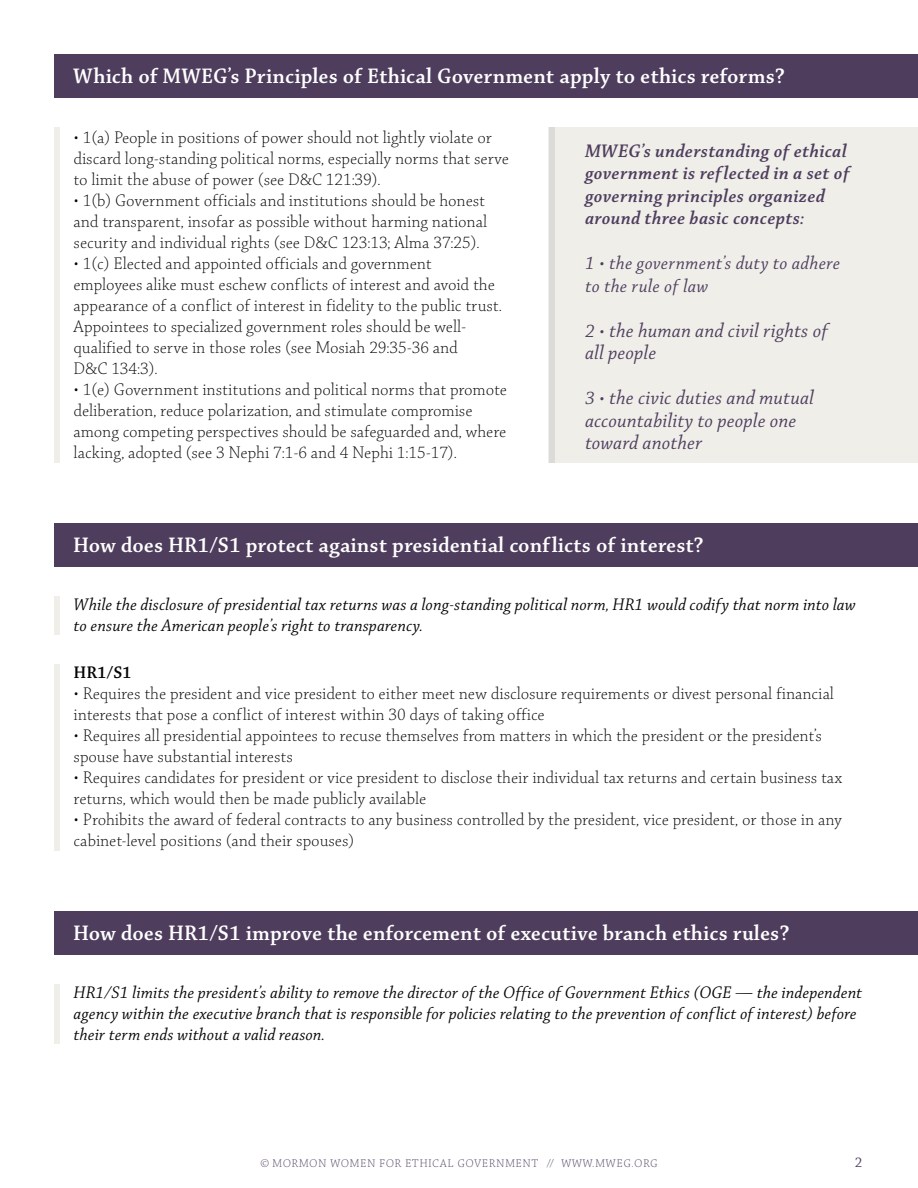
<style>
.page{position:relative;width:918px;height:1188px;background:#fff}
.page>*{position:absolute;margin:0;border:0;box-sizing:border-box;transform-origin:0 0}
.t1{font:22.5px "Chaparral Pro Semibold Disp";letter-spacing:.03em;color:#fff}
.t2{font:21px "Chaparral Pro It Disp";letter-spacing:.03em;color:#4e3d5d}
.t3{font:19.5px "Chaparral Pro Semibold It Disp";letter-spacing:.04em;color:#4e3d5d}
.t4{font:19.5px "Chaparral Pro It Disp";letter-spacing:.04em;color:#4e3d5d}
.t5{font:18px/21px "Chaparral Pro Light Disp";letter-spacing:.03em;color:#040503}
.t6{font:18px/21px "Chaparral Pro It Disp";letter-spacing:.03em;color:#040503}
.t7{font:18px "Chaparral Pro Semibold Disp";color:#040503}
.t8{font:15px "Chaparral Pro Disp";color:#4e3d5d}
.t9{font:12px "Chaparral Pro Light Disp";letter-spacing:.09em;color:#4e3d5d}
.s1{font-size:21px}
.s2{font-size:19.5px}
</style>
<div class="page">
<div style="left:54px;top:54px;width:864px;height:44px;background:#4e3d5d"></div>
<div style="left:54px;top:128px;width:6px;height:335px;background:#efeee9"></div>
<div style="left:54px;top:523px;width:864px;height:43px;background:#4e3d5d"></div>
<div style="left:54px;top:596px;width:6px;height:39px;background:#efeee9"></div>
<div style="left:54px;top:665px;width:6px;height:186px;background:#efeee9"></div>
<div style="left:549px;top:128px;width:369px;height:335px;background:#efeee9"></div>
<div style="left:549px;top:128px;width:5px;height:335px;background:#dbdcda"></div>
<div style="left:54px;top:911px;width:864px;height:44px;background:#4e3d5d"></div>
<div style="left:54px;top:985px;width:6px;height:59px;background:#efeee9"></div>
<p class="t1" style="left:73px;top:64px;width:713px">Which of MWEG’s Principles of Ethical Government apply to ethics reforms?</p>
<p class="t5" style="left:74px;top:128px;width:436px"><span class="s1">•</span> 1(a) People in positions of power should not lightly violate or discard long-standing political norms, especially norms that serve to limit the abuse of power (see D&amp;C 121:39).</p>
<p class="t5" style="left:74px;top:191px;width:415px;text-align:justify"><span class="s1">•</span> 1(b) Government officials and institutions should be honest and transparent, insofar as possible without harming national security and individual rights (see D&amp;C 123:13; Alma 37:25).</p>
<p class="t5" style="left:74px;top:254px;width:359px"><span class="s1">•</span> 1(c) Elected and appointed officials and government</p>
<p class="t5" style="left:74px;top:275px;width:429px">employees alike must eschew conflicts of interest and avoid the appearance of a conflict of interest in fidelity to the public trust.<br>Appointees to specialized government roles should be well-</p>
<p class="t5" style="left:74px;top:338px;width:385px">qualified to serve in those roles (see Mosiah 29:35-36 and</p>
<p class="t5" style="left:74px;top:359px;width:85px">D&amp;C 134:3).</p>
<p class="t5" style="left:74px;top:380px;width:434px"><span class="s1">•</span> 1(e) Government institutions and political norms that promote deliberation, reduce polarization, and stimulate compromise among competing perspectives should be safeguarded and, where lacking, adopted (see 3 Nephi 7:1-6 and 4 Nephi 1:15-17).</p>
<p class="t3" style="left:585px;top:141px;width:263px">MWEG’s understanding of ethical</p>
<p class="t3" style="left:585px;top:163px;width:266px">government is reflected in a set of</p>
<p class="t3" style="left:585px;top:186px;width:241px">governing principles organized</p>
<p class="t3" style="left:585px;top:208px;width:220px">around three basic concepts:</p>
<p class="t4" style="left:585px;top:253px;width:256px">1 <span class="s1">•</span> the government’s duty to adhere</p>
<p class="t4" style="left:585px;top:276px;width:124px">to the rule of law</p>
<p class="t2" style="left:585px;top:320px;width:244px"><span class="s2">2</span> • the human and civil rights of</p>
<p class="t2" style="left:585px;top:342px;width:72px">all people</p>
<p class="t2" style="left:585px;top:387px;width:230px"><span class="s2">3</span> • the civic duties and mutual</p>
<p class="t2" style="left:585px;top:410px;width:212px">accountability to people one</p>
<p class="t2" style="left:585px;top:432px;width:118px">toward another</p>
<p class="t1" style="left:73px;top:533px;width:631px">How does HR1/S1 protect against presidential conflicts of interest?</p>
<p class="t6" style="left:74px;top:595px;width:783px">While the disclosure of presidential tax returns was a long-standing political norm, HR1 would codify that norm into law to ensure the American people’s right to transparency.</p>
<p class="t7" style="left:74px;top:663px;width:59px">HR1/S1</p>
<p class="t5" style="left:74px;top:684px;width:761px"><span class="s1">•</span> Requires the president and vice president to either meet new disclosure requirements or divest personal financial interests that pose a conflict of interest within 30 days of taking office</p>
<p class="t5" style="left:74px;top:726px;width:749px"><span class="s1">•</span> Requires all presidential appointees to recuse themselves from matters in which the president or the president’s spouse have substantial interests</p>
<p class="t5" style="left:74px;top:768px;width:770px"><span class="s1">•</span> Requires candidates for president or vice president to disclose their individual tax returns and certain business tax returns, which would then be made publicly available</p>
<p class="t5" style="left:74px;top:810px;width:769px"><span class="s1">•</span> Prohibits the award of federal contracts to any business controlled by the president, vice president, or those in any cabinet-level positions (and their spouses)</p>
<p class="t1" style="left:73px;top:921px;width:717px">How does HR1/S1 improve the enforcement of executive branch ethics rules?</p>
<p class="t6" style="left:74px;top:983px;width:790px">HR1/S1 limits the president’s ability to remove the director of the Office of Government Ethics (OGE — the independent agency within the executive branch that is responsible for policies relating to the prevention of conflict of interest) before their term ends without a valid reason.</p>
<p class="t9" style="left:260px;top:1157px;width:399px">© MORMON WOMEN FOR ETHICAL GOVERNMENT // WWW.MWEG.ORG</p>
<p class="t8" style="left:855px;top:1155px;width:8px">2</p>
</div>
